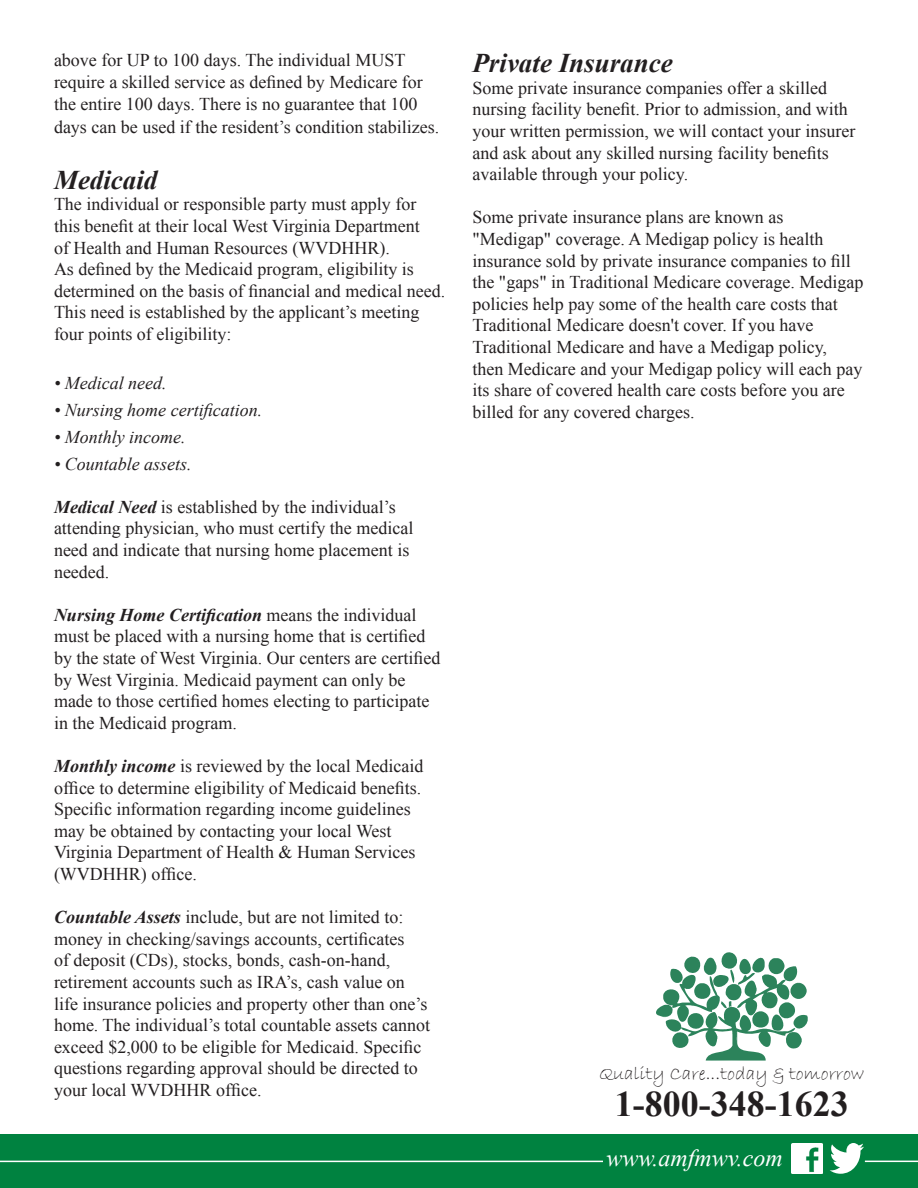
<style>
.page{position:relative;width:918px;height:1188px;background:#fff}
.page>*{position:absolute;margin:0;border:0;box-sizing:border-box;transform-origin:0 0}
.t1{font:700 36px "Times New Roman";color:#231f20}
.t2{font:italic 700 27px "Times New Roman";color:#231f20}
.t3{font:italic 24px "Times New Roman";color:#fff}
.t4{font:19.5px "Bradley Hand ITC";color:#231f20}
.t5{font:18px/21.6px "Times New Roman";color:#231f20}
.t6{font:italic 18px "Times New Roman";color:#231f20}
.s1{font-weight:700;font-style:italic}
</style>
<div class="page">
<div style="left:0;top:1134px;width:918px;height:54px;background:#008240"></div>
<hr style="left:0;top:1161px;width:603px;height:1px;background:#fff">
<hr style="left:865px;top:1161px;width:53px;height:1px;background:#fff">
<svg style="left:656px;top:952px;width:152px;height:109px"></svg>
<svg style="left:830px;top:1143px;width:34px;height:31px"></svg>
<img style="left:792px;top:1143px;width:31px;height:31px">
<p class="t5" style="left:54px;top:49px;width:370px">above for UP to 100 days. The individual MUST require a skilled service as defined by Medicare for the entire 100 days. There is no guarantee that 100</p>
<p class="t5" style="left:54px;top:116px;width:387px">days can be used if the resident’s condition stabilizes.</p>
<p class="t2" style="left:54px;top:161px;width:105px">Medicaid</p>
<p class="t5" style="left:54px;top:193px;width:393px">The individual or responsible party must apply for this benefit at their local West Virginia Department<br>of Health and Human Resources (WVDHHR).<br>As defined by the Medicaid program, eligibility is determined on the basis of financial and medical need.<br>This need is established by the applicant’s meeting four points of eligibility:</p>
<p class="t6" style="left:54px;top:370px;width:114px">• Medical need.</p>
<p class="t6" style="left:54px;top:397px;width:210px">• Nursing home certification.</p>
<p class="t6" style="left:54px;top:424px;width:133px">• Monthly income.</p>
<p class="t6" style="left:54px;top:451px;width:139px">• Countable assets.</p>
<p class="t5" style="left:54px;top:496px;width:361px"><span class="s1">Medical Need</span> is established by the individual’s attending physician, who must certify the medical need and indicate that nursing home placement is needed.</p>
<p class="t5" style="left:54px;top:604px;width:388px"><span class="s1">Nursing Home Certification</span> means the individual must be placed with a nursing home that is certified by the state of West Virginia. Our centers are certified by West Virginia. Medicaid payment can only be made to those certified homes electing to participate in the Medicaid program.</p>
<p class="t5" style="left:54px;top:755px;width:371px"><span class="s1">Monthly income</span> is reviewed by the local Medicaid office to determine eligibility of Medicaid benefits.<br>Specific information regarding income guidelines may be obtained by contacting your local West Virginia Department of Health &amp; Human Services (WVDHHR) office.</p>
<p class="t5" style="left:54px;top:906px;width:378px"><span class="s1">Countable Assets</span> include, but are not limited to: money in checking/savings accounts, certificates<br>of deposit (CDs), stocks, bonds, cash-on-hand, retirement accounts such as IRA’s, cash value on life insurance policies and property other than one’s home. The individual’s total countable assets cannot exceed $2,000 to be eligible for Medicaid. Specific questions regarding approval should be directed to your local WVDHHR office.</p>
<p class="t2" style="left:472px;top:44px;width:202px">Private Insurance</p>
<p class="t5" style="left:472px;top:77px;width:384px">Some private insurance companies offer a skilled nursing facility benefit. Prior to admission, and with your written permission, we will contact your insurer and ask about any skilled nursing facility benefits available through your policy.</p>
<p class="t5" style="left:472px;top:206px;width:393px">Some private insurance plans are known as "Medigap" coverage. A Medigap policy is health insurance sold by private insurance companies to fill the "gaps" in Traditional Medicare coverage. Medigap policies help pay some of the health care costs that Traditional Medicare doesn't cover. If you have Traditional Medicare and have a Medigap policy,<br>then Medicare and your Medigap policy will each pay its share of covered health care costs before you are billed for any covered charges.</p>
<p class="t4" style="left:599px;top:1061px;width:266px">Quality Care...today &amp; tomorrow</p>
<p class="t1" style="left:615px;top:1079px;width:235px">1-800-348-1623</p>
<p class="t3" style="left:606px;top:1142px;width:178px">www.amfmwv.com</p>
</div>
